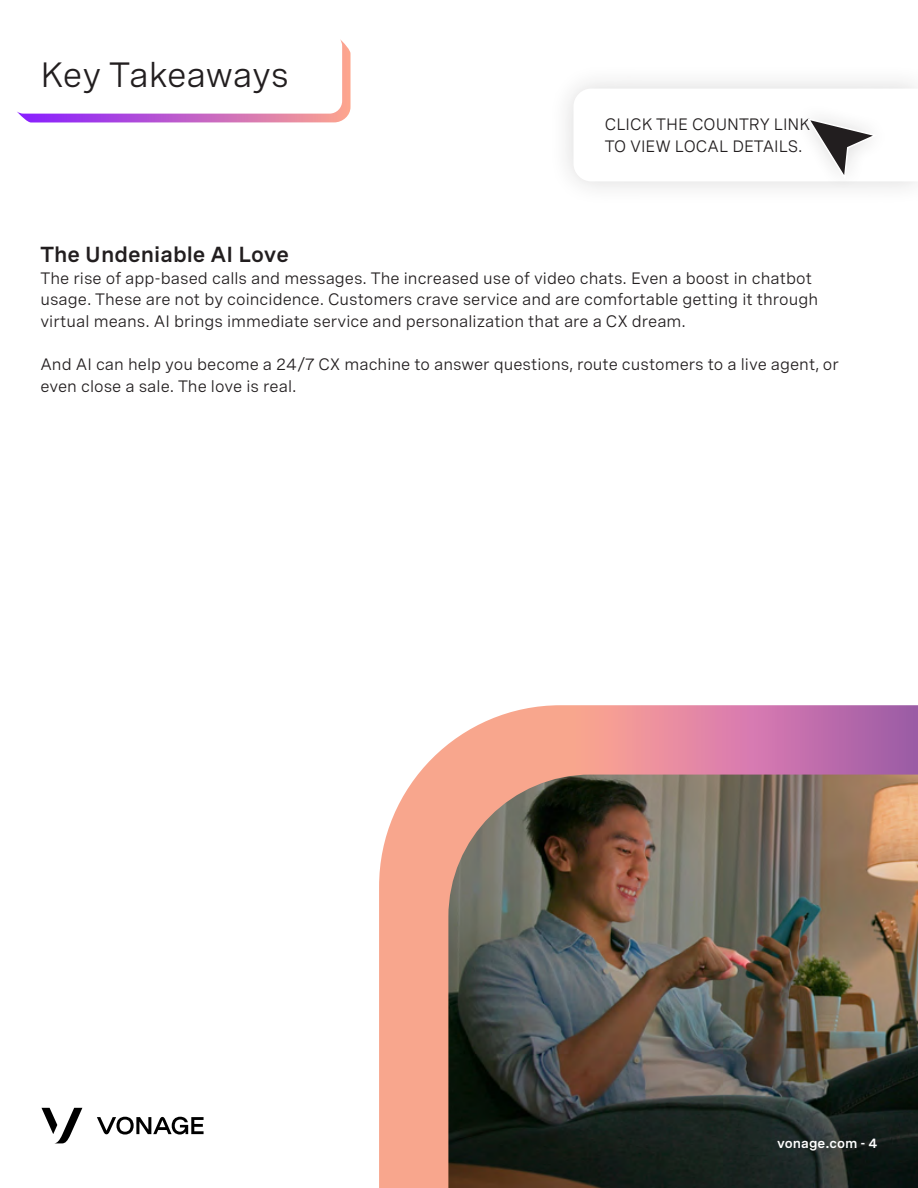
<style>
.page{position:relative;width:918px;height:1188px;background:#fff}
.page>*{position:absolute;margin:0;border:0;box-sizing:border-box;transform-origin:0 0}
.t1{font:35.1px "Spezia";letter-spacing:-.01em;color:#221e1f}
.t2{font:600 21.75px "Spezia";color:#221e1f}
.t3{font:16.5px/21.6px "Spezia";color:#221e1f}
.t4{font:600 13.5px "Spezia";color:#fff}
</style>
<div class="page">
<svg style="left:17px;top:39px;width:334px;height:84px"></svg>
<svg style="left:42px;top:1108px;width:40px;height:35px"></svg>
<svg style="left:97px;top:1117px;width:107px;height:18px"></svg>
<div style="left:548px;top:63px;width:370px;height:143px;background:#fbfbfb"></div>
<div style="left:791px;top:101px;width:101px;height:94px;background:#f4f4f4"></div>
<svg style="left:573px;top:89px;width:319px;height:93px"></svg>
<img style="left:379px;top:705px;width:539px;height:483px">
<h3 class="t1" style="left:40px;top:48px;width:250px">Key Takeaways</h3>
<p class="t3" style="left:605px;top:113px;width:207px">CLICK THE COUNTRY LINK<br>TO VIEW LOCAL DETAILS.</p>
<h4 class="t2" style="left:40px;top:238px;width:250px">The Undeniable AI Love</h4>
<p class="t3" style="left:40px;top:266px;width:773px">The rise of app-based calls and messages. The increased use of video chats. Even a boost in chatbot</p>
<p class="t3" style="left:40px;top:287px;width:779px">usage. These are not by coincidence. Customers crave service and are comfortable getting it through</p>
<p class="t3" style="left:40px;top:309px;width:647px">virtual means. AI brings immediate service and personalization that are a CX dream.</p>
<p class="t3" style="left:40px;top:352px;width:800px">And AI can help you become a 24/7 CX machine to answer questions, route customers to a live agent, or</p>
<p class="t3" style="left:40px;top:374px;width:258px">even close a sale. The love is real.</p>
<p class="t4" style="left:777px;top:1133px;width:102px">vonage.com - 4</p>
</div>
